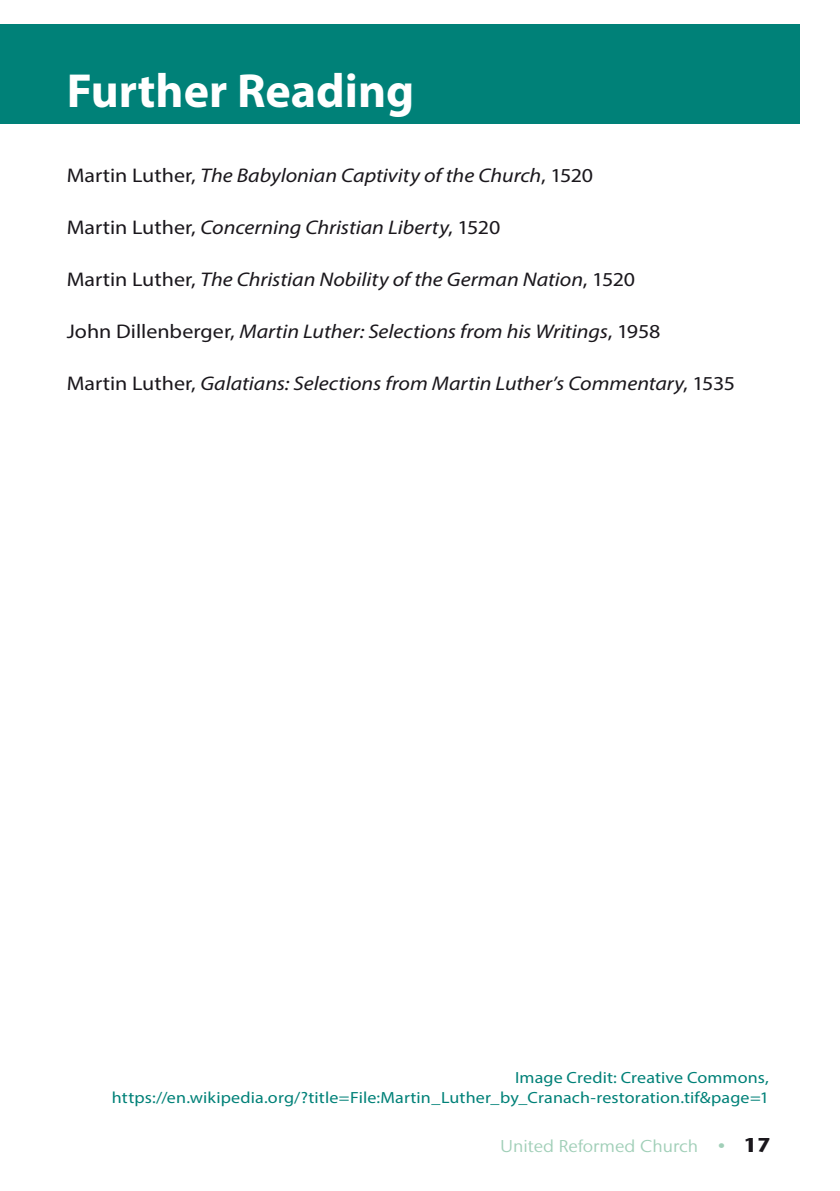
<style>
.page{position:relative;width:840px;height:1191px;background:#fff}
.page>*{position:absolute;margin:0;border:0;box-sizing:border-box;transform-origin:0 0}
.t1{font:700 48px "Myriad Pro";color:#fff}
.t2{font:italic 19.8px "Myriad Pro";color:#1a171c;scale:1.11 1}
.t3{font:17.2px "Stone Sans IIITC Std";color:#a1cfb8;scale:1.05 1}
.t4{font:16.2px/20px "Myriad Pro";letter-spacing:.005em;color:#008178;text-align:right;scale:1.11 1}
.s1{font-style:normal}
.s2{font-weight:800;font-size:20px;color:#1a171c}
</style>
<div class="page">
<div style="left:0;top:24px;width:798px;height:99px;background:#008178"></div>
<h1 class="t1" style="left:67px;top:59px;width:349px">Further Reading</h1>
<p class="t2" style="left:67px;top:163px;width:475px"><span class="s1">Martin Luther,</span> The Babylonian Captivity of the Church<span class="s1">, 1520</span></p>
<p class="t2" style="left:67px;top:215px;width:392px"><span class="s1">Martin Luther,</span> Concerning Christian Liberty<span class="s1">, 1520</span></p>
<p class="t2" style="left:67px;top:267px;width:513px"><span class="s1">Martin Luther,</span> The Christian Nobility of the German Nation<span class="s1">, 1520</span></p>
<p class="t2" style="left:67px;top:319px;width:536px"><span class="s1">John Dillenberger,</span> Martin Luther: Selections from his Writings<span class="s1">, 1958</span></p>
<p class="t2" style="left:67px;top:371px;width:603px"><span class="s1">Martin Luther,</span> Galatians: Selections from Martin Luther’s Commentary<span class="s1">, 1535</span></p>
<p class="t4" style="left:112px;top:1066px;width:593px">Image Credit: Creative Commons, https://en.wikipedia.org/?title=File:Martin_Luther_by_Cranach-restoration.tif&amp;page=1</p>
<p class="t3" style="left:500px;top:1135px;width:258px">United Reformed Church • <span class="s2">17</span></p>
</div>
